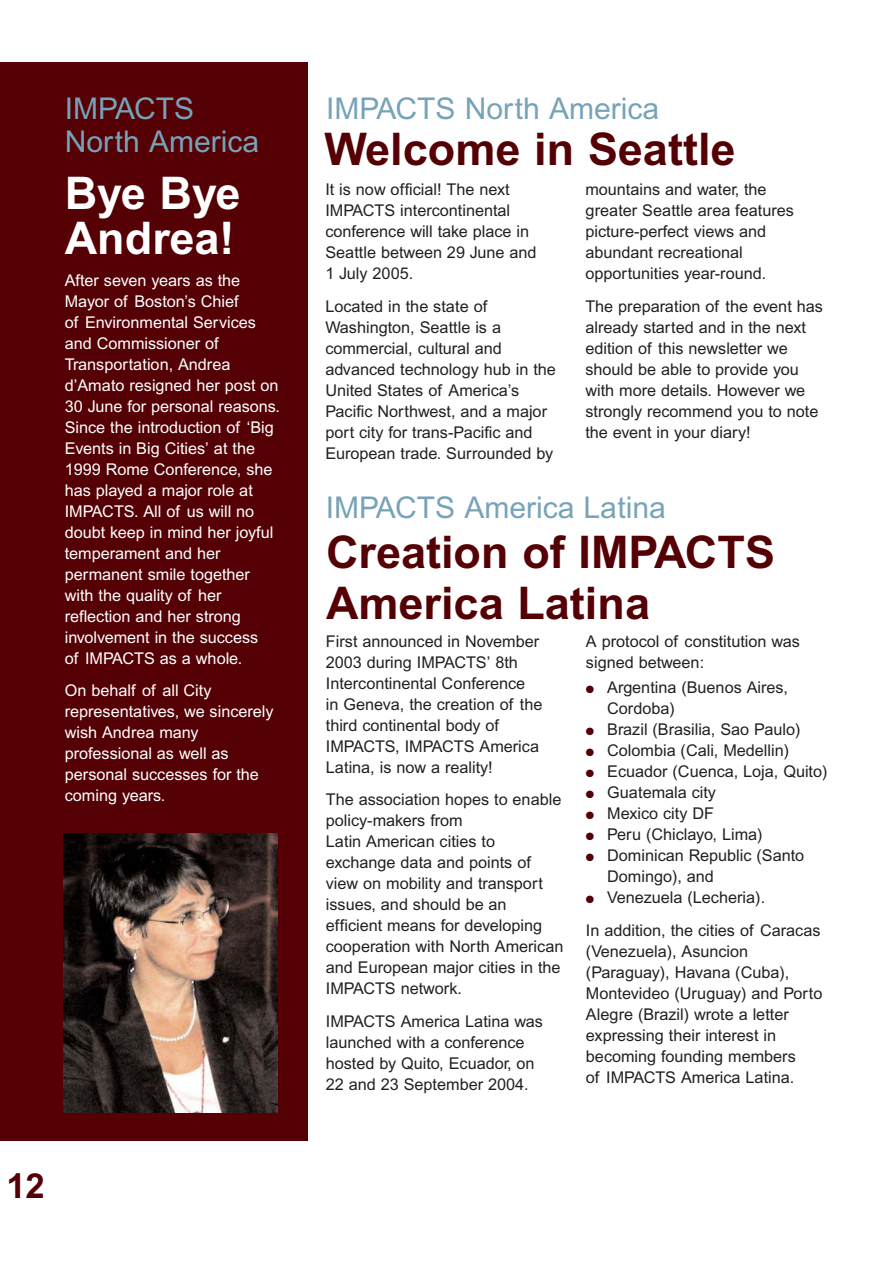
<style>
.page{position:relative;width:893px;height:1262px;background:#fff}
.page>*{position:absolute;margin:0;border:0;box-sizing:border-box;transform-origin:0 0}
.t1{font:700 45px/51px "Arial";color:#540005}
.t2{font:700 45px/45px "Arial";color:#fff}
.t3{font:700 34.5px "Arial";color:#540005}
.t4{font:30px/33px "Arial";color:#77a3b8}
.t5{font:16.2px/21px "Arial";color:#231f20}
.t6{font:16.2px/21px "Arial";color:#fff}
.s1{color:#540005}
</style>
<div class="page">
<div style="left:0;top:62px;width:307px;height:1079px;background:#540005"></div>
<img style="left:64px;top:833px;width:214px;height:280px">
<h3 class="t4" style="left:65px;top:95px;width:196px">IMPACTS<br>North America</h3>
<h1 class="t2" style="left:65px;top:174px;width:177px">Bye Bye<br>Andrea!</h1>
<p class="t6" style="left:65px;top:271px;width:217px">After seven years as the<br>Mayor of Boston’s Chief<br>of Environmental Services and Commissioner of<br>Transportation, Andrea d’Amato resigned her post on<br>30 June for personal reasons.<br>Since the introduction of ‘Big<br>Events in Big Cities’ at the<br>1999 Rome Conference, she has played a major role at<br>IMPACTS. All of us will no doubt keep in mind her joyful temperament and her permanent smile together with the quality of her reflection and her strong involvement in the success<br>of IMPACTS as a whole.</p>
<p class="t6" style="left:65px;top:681px;width:210px">On behalf of all City representatives, we sincerely wish Andrea many professional as well as personal successes for the coming years.</p>
<h2 class="t3" style="left:6px;top:1173px;width:40px">12</h2>
<h3 class="t4" style="left:326px;top:95px;width:334px">IMPACTS North America</h3>
<h1 class="t1" style="left:324px;top:127px;width:412px">Welcome in Seattle</h1>
<p class="t5" style="left:325px;top:180px;width:213px">It is now official! The next<br>IMPACTS intercontinental conference will take place in<br>Seattle between 29 June and<br>1 July 2005.</p>
<p class="t5" style="left:325px;top:297px;width:232px">Located in the state of<br>Washington, Seattle is a commercial, cultural and advanced technology hub in the<br>United States of America’s<br>Pacific Northwest, and a major port city for trans-Pacific and<br>European trade. Surrounded by</p>
<p class="t5" style="left:585px;top:180px;width:210px">mountains and water, the greater Seattle area features picture-perfect views and abundant recreational opportunities year-round.</p>
<p class="t5" style="left:585px;top:297px;width:239px">The preparation of the event has already started and in the next edition of this newsletter we should be able to provide you with more details. However we strongly recommend you to note the event in your diary!</p>
<h3 class="t4" style="left:326px;top:493px;width:341px">IMPACTS America Latina</h3>
<h1 class="t1" style="left:326px;top:530px;width:450px">Creation of IMPACTS<br>America Latina</h1>
<p class="t5" style="left:326px;top:632px;width:218px">First announced in November<br>2003 during IMPACTS’ 8th<br>Intercontinental Conference<br>in Geneva, the creation of the third continental body of<br>IMPACTS, IMPACTS America<br>Latina, is now a reality!</p>
<p class="t5" style="left:326px;top:790px;width:239px">The association hopes to enable policy-makers from<br>Latin American cities to exchange data and points of view on mobility and transport issues, and should be an efficient means for developing cooperation with North American and European major cities in the<br>IMPACTS network.</p>
<p class="t5" style="left:326px;top:1011px;width:219px">IMPACTS America Latina was launched with a conference hosted by Quito, Ecuador, on<br>22 and 23 September 2004.</p>
<p class="t5" style="left:586px;top:632px;width:215px">A protocol of constitution was signed between:</p>
<p class="t5" style="left:607px;top:678px;width:182px;text-indent:-21px"><span class="s1">●</span> Argentina (Buenos Aires,<br>Cordoba)</p>
<p class="t5" style="left:586px;top:720px;width:216px"><span class="s1">●</span> Brazil (Brasilia, Sao Paulo)</p>
<p class="t5" style="left:586px;top:741px;width:205px"><span class="s1">●</span> Colombia (Cali, Medellin)</p>
<p class="t5" style="left:586px;top:762px;width:243px"><span class="s1">●</span> Ecuador (Cuenca, Loja, Quito)</p>
<p class="t5" style="left:586px;top:783px;width:132px"><span class="s1">●</span> Guatemala city</p>
<p class="t5" style="left:586px;top:804px;width:129px"><span class="s1">●</span> Mexico city DF</p>
<p class="t5" style="left:586px;top:825px;width:178px"><span class="s1">●</span> Peru (Chiclayo, Lima)</p>
<p class="t5" style="left:607px;top:846px;width:198px;text-indent:-21px"><span class="s1">●</span> Dominican Republic (Santo<br>Domingo), and</p>
<p class="t5" style="left:586px;top:882px;width:236px;line-height:32.2px"><span class="s1">●</span> Venezuela (Lecheria).<br>In addition, the cities of Caracas</p>
<p class="t5" style="left:586px;top:941px;width:238px">(Venezuela), Asuncion (Paraguay), Havana (Cuba),<br>Montevideo (Uruguay) and Porto<br>Alegre (Brazil) wrote a letter expressing their interest in becoming founding members<br>of IMPACTS America Latina.</p>
</div>
